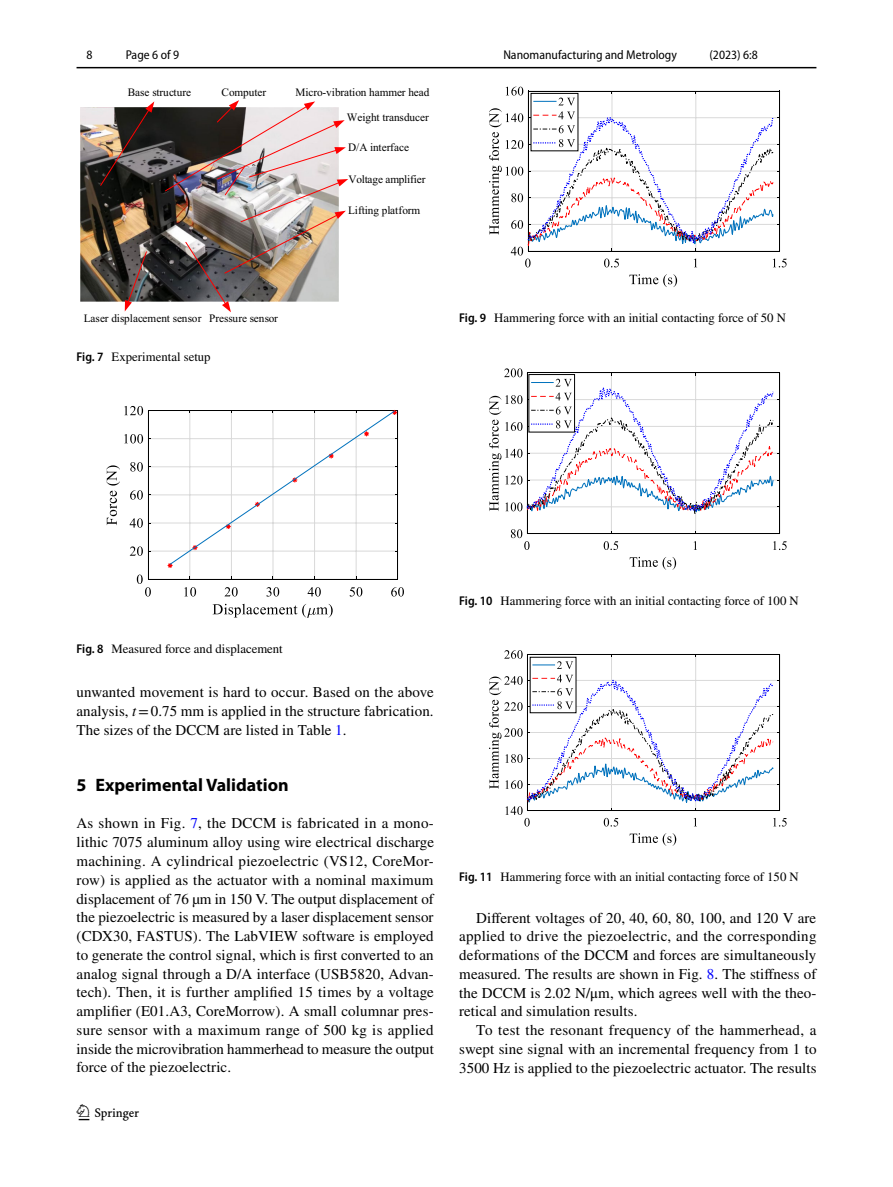
<style>
.page{position:relative;width:893px;height:1187px;background:#fff}
.page>*{position:absolute;margin:0;border:0;box-sizing:border-box;transform-origin:0 0}
.t1{font:22.5px "Springnew Regular 2";color:#000}
.t2{font:700 18px "Myriad Pro";color:#000}
.t3{font:15px/18.8px "STIX";letter-spacing:.005em;color:#000;text-align:justify}
.t4{font:12.75px "STIX";color:#000}
.t5{font:semi-condensed 12.75px "Myriad Pro";color:#000}
.t6{font:11.25px "Times New Roman PSMT5";color:#000}
.t7{font:11.25px "Times New Roman PSMT5";letter-spacing:-.02em;color:#000}
.s1{font-family:"Myriad Pro";font-weight:600;font-stretch:semi-condensed}
.s2{font-style:italic}
.s3{color:#00f}
</style>
<div class="page">
<hr style="left:77px;top:67px;width:739px;height:1px;background:#000">
<img style="left:81px;top:108px;width:83px;height:194px">
<svg style="left:125px;top:251px;width:22px;height:60px"></svg>
<img style="left:164px;top:100px;width:184px;height:212px">
<svg style="left:100px;top:101px;width:54px;height:85px;background:#665a54"></svg>
<hr style="left:190px;top:410px;width:1px;height:169px;background:#d9d9d9">
<hr style="left:231px;top:410px;width:1px;height:169px;background:#d9d9d9">
<hr style="left:273px;top:410px;width:1px;height:169px;background:#d9d9d9">
<hr style="left:314px;top:410px;width:1px;height:169px;background:#d9d9d9">
<hr style="left:356px;top:410px;width:1px;height:169px;background:#d9d9d9">
<hr style="left:148px;top:550px;width:250px;height:1px;background:#d9d9d9">
<hr style="left:148px;top:522px;width:250px;height:1px;background:#d9d9d9">
<hr style="left:148px;top:494px;width:250px;height:1px;background:#d9d9d9">
<hr style="left:148px;top:466px;width:250px;height:1px;background:#d9d9d9">
<hr style="left:148px;top:438px;width:250px;height:1px;background:#d9d9d9">
<hr style="left:148px;top:579px;width:250px;height:1px;background:#000">
<hr style="left:148px;top:410px;width:250px;height:1px;background:#000">
<svg style="left:184px;top:587px;width:12px;height:9px"></svg>
<svg style="left:225px;top:587px;width:13px;height:9px"></svg>
<svg style="left:266px;top:587px;width:13px;height:9px"></svg>
<svg style="left:308px;top:587px;width:13px;height:9px"></svg>
<svg style="left:350px;top:587px;width:12px;height:9px"></svg>
<svg style="left:391px;top:587px;width:13px;height:9px"></svg>
<svg style="left:213px;top:603px;width:120px;height:15px"></svg>
<hr style="left:148px;top:410px;width:1px;height:169px;background:#000">
<hr style="left:397px;top:410px;width:1px;height:169px;background:#000">
<svg style="left:137px;top:574px;width:14px;height:22px"></svg>
<svg style="left:130px;top:546px;width:21px;height:10px"></svg>
<svg style="left:130px;top:518px;width:21px;height:9px"></svg>
<svg style="left:130px;top:490px;width:21px;height:9px"></svg>
<svg style="left:130px;top:462px;width:21px;height:9px"></svg>
<svg style="left:124px;top:434px;width:27px;height:9px"></svg>
<svg style="left:124px;top:406px;width:20px;height:9px"></svg>
<svg style="left:106px;top:465px;width:14px;height:60px"></svg>
<svg style="left:167px;top:410px;width:231px;height:158px"></svg>
<svg style="left:629px;top:274px;width:48px;height:13px"></svg>
<svg style="left:489px;top:87px;width:298px;height:180px"></svg>
<hr style="left:611px;top:373px;width:1px;height:160px;background:#d9d9d9">
<hr style="left:695px;top:373px;width:1px;height:160px;background:#d9d9d9">
<hr style="left:527px;top:533px;width:253px;height:1px;background:#000">
<svg style="left:604px;top:541px;width:14px;height:9px"></svg>
<svg style="left:694px;top:541px;width:3px;height:9px"></svg>
<svg style="left:773px;top:541px;width:14px;height:9px"></svg>
<svg style="left:630px;top:557px;width:46px;height:12px"></svg>
<hr style="left:527px;top:372px;width:1px;height:161px;background:#000">
<hr style="left:780px;top:372px;width:1px;height:161px;background:#000">
<svg style="left:511px;top:529px;width:19px;height:21px"></svg>
<svg style="left:489px;top:368px;width:292px;height:145px"></svg>
<div style="left:529px;top:374px;width:46px;height:58px;border:1px solid #000"></div>
<svg style="left:630px;top:833px;width:46px;height:12px"></svg>
<svg style="left:489px;top:650px;width:298px;height:176px"></svg>
<p class="t5" style="left:87px;top:48px;width:8px">8</p>
<p class="t5" style="left:126px;top:48px;width:55px">Page 6 of 9</p>
<p class="t6" style="left:128px;top:85px;width:65px">Base structure</p>
<p class="t6" style="left:222px;top:85px;width:46px">Computer</p>
<p class="t6" style="left:295px;top:85px;width:136px">Micro-vibration hammer head</p>
<p class="t6" style="left:347px;top:110px;width:83px">Weight transducer</p>
<p class="t6" style="left:348px;top:140px;width:62px">D/A interface</p>
<p class="t7" style="left:348px;top:172px;width:79px">Voltage amplifier</p>
<p class="t6" style="left:348px;top:202px;width:74px">Lifting platform</p>
<p class="t5" style="left:503px;top:48px;width:175px">Nanomanufacturing and Metrology</p>
<p class="t5" style="left:709px;top:48px;width:50px">(2023) 6:8</p>
<p class="t6" style="left:84px;top:310px;width:119px">Laser displacement sensor</p>
<p class="t6" style="left:209px;top:311px;width:70px">Pressure sensor</p>
<p class="t4" style="left:77px;top:348px;width:136px"><span class="s1">Fig. 7</span> Experimental setup</p>
<p class="t4" style="left:459px;top:309px;width:328px"><span class="s1">Fig. 9</span> Hammering force with an initial contacting force of 50 N</p>
<p class="t4" style="left:77px;top:640px;width:208px"><span class="s1">Fig. 8</span> Measured force and displacement</p>
<p class="t3" style="left:77px;top:683px;width:359px">unwanted movement is hard to occur. Based on the above analysis, <span class="s2">t</span>=0.75 mm is applied in the structure fabrication.<br>The sizes of the DCCM are listed in Table <span class="s3">1</span>.</p>
<p class="t2" style="left:77px;top:773px;width:214px">5 Experimental Validation</p>
<p class="t3" style="left:77px;top:815px;width:359px">As shown in Fig. <span class="s3">7</span>, the DCCM is fabricated in a mono&shy;lithic 7075 aluminum alloy using wire electrical discharge machining. A cylindrical piezoelectric (VS12, CoreMor&shy;row) is applied as the actuator with a nominal maximum displacement of 76 µm in 150 V. The output displacement of the piezoelectric is measured by a laser displacement sensor (CDX30, FASTUS). The LabVIEW software is employed to generate the control signal, which is first converted to an analog signal through a D/A interface (USB5820, Advan&shy;tech). Then, it is further amplified 15 times by a voltage amplifier (E01.A3, CoreMorrow). A small columnar pres&shy;sure sensor with a maximum range of 500 kg is applied inside the microvibration hammerhead to measure the output force of the piezoelectric.</p>
<h1 class="t1" style="left:79px;top:1104px;width:62px">1 3</h1>
<p class="t4" style="left:459px;top:591px;width:341px"><span class="s1">Fig. 10</span> Hammering force with an initial contacting force of 100 N</p>
<p class="t4" style="left:459px;top:867px;width:341px"><span class="s1">Fig. 11</span> Hammering force with an initial contacting force of 150 N</p>
<p class="t3" style="left:459px;top:909px;width:359px;text-indent:17px">Different voltages of 20, 40, 60, 80, 100, and 120 V are applied to drive the piezoelectric, and the corresponding deformations of the DCCM and forces are simultaneously measured. The results are shown in Fig. <span class="s3">8</span>. The stiffness of the DCCM is 2.02 N/μm, which agrees well with the theo&shy;retical and simulation results.</p>
<p class="t3" style="left:459px;top:1021px;width:359px;text-indent:17px">To test the resonant frequency of the hammerhead, a swept sine signal with an incremental frequency from 1 to 3500 Hz is applied to the piezoelectric actuator. The results</p>
</div>
